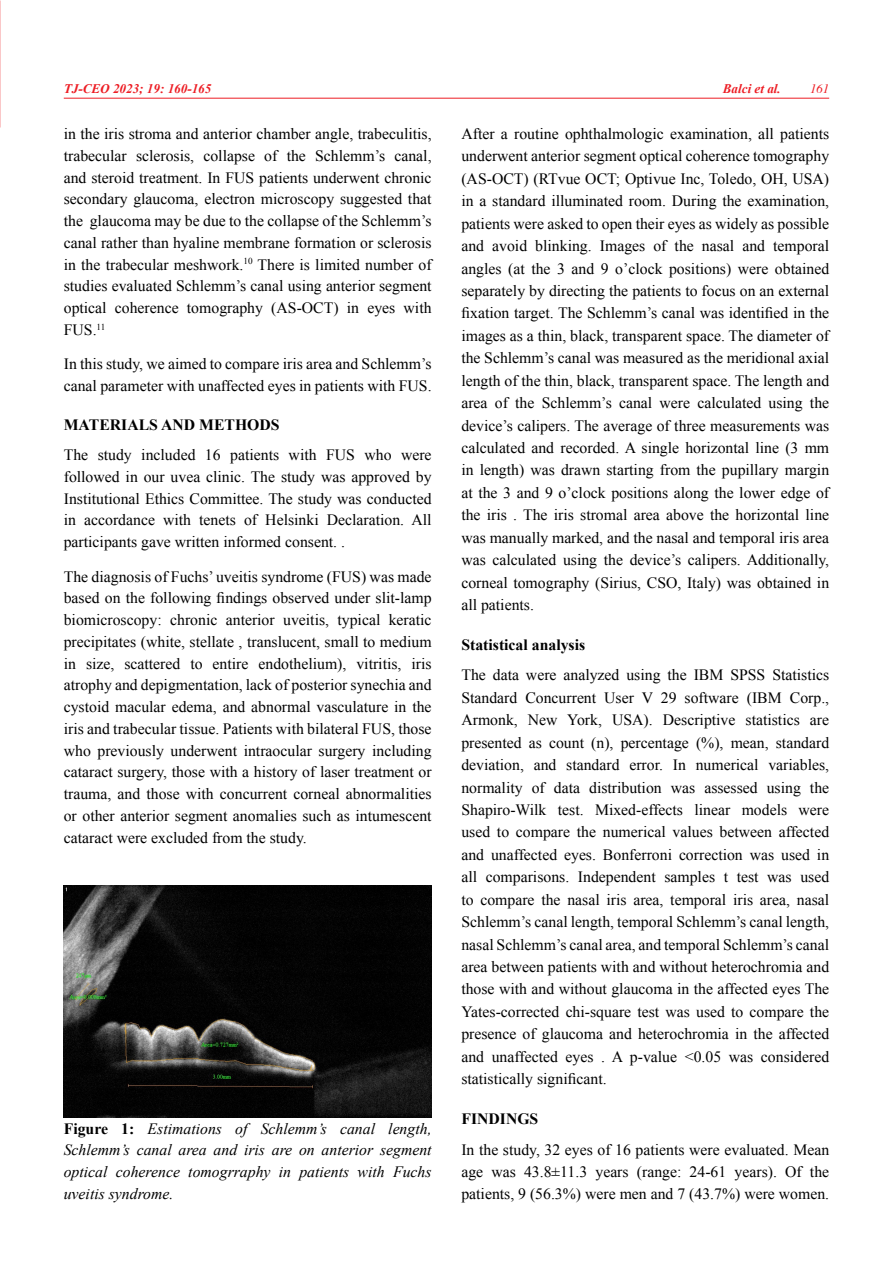
<style>
.page{position:relative;width:893px;height:1263px;background:#fff}
.page>*{position:absolute;margin:0;border:0;box-sizing:border-box;transform-origin:0 0}
.t1{font:15.75px/22.5px "Times New Roman";color:#000;text-align:justify}
.t2{font:italic 15.75px/21.8px "Times New Roman";color:#000;text-align:justify}
.t3{font:700 15.75px "Times New Roman";color:#000}
.t4{font:italic 700 13.2px "Times New Roman";color:#ed1d24}
.t5{font:italic 12.75px "Times";color:#ed1d24}
.s1{font-weight:700;font-style:normal}
</style>
<div class="page">
<hr style="left:64px;top:98px;width:765px;height:1px;background:#ed1d24">
<img style="left:64px;top:885px;width:368px;height:232px">
<p class="t4" style="left:64px;top:79px;width:149px">TJ-CEO 2023; 19: 160-165</p>
<p class="t4" style="left:723px;top:79px;width:59px">Balci et al.</p>
<p class="t5" style="left:810px;top:81px;width:21px">161</p>
<p class="t1" style="left:64px;top:123px;width:369px;line-height:21.8px">in the iris stroma and anterior chamber angle, trabeculitis, trabecular sclerosis, collapse of the Schlemm’s canal, and steroid treatment. In FUS patients underwent chronic secondary glaucoma, electron microscopy suggested that the glaucoma may be due to the collapse of the Schlemm’s canal rather than hyaline membrane formation or sclerosis in the trabecular meshwork.<sup>10</sup> There is limited number of studies evaluated Schlemm’s canal using anterior segment optical coherence tomography (AS-OCT) in eyes with FUS.<sup>11</sup></p>
<p class="t1" style="left:64px;top:353px;width:369px;line-height:21.8px">In this study, we aimed to compare iris area and Schlemm’s canal parameter with unaffected eyes in patients with FUS.</p>
<p class="t3" style="left:64px;top:414px;width:217px">MATERIALS AND METHODS</p>
<p class="t1" style="left:64px;top:444px;width:369px;line-height:21.8px">The study included 16 patients with FUS who were followed in our uvea clinic. The study was approved by Institutional Ethics Committee. The study was conducted in accordance with tenets of Helsinki Declaration. All participants gave written informed consent. .</p>
<p class="t1" style="left:64px;top:565px;width:369px;line-height:21.8px">The diagnosis of Fuchs’ uveitis syndrome (FUS) was made based on the following findings observed under slit-lamp biomicroscopy: chronic anterior uveitis, typical keratic precipitates (white, stellate , translucent, small to medium in size, scattered to entire endothelium), vitritis, iris atrophy and depigmentation, lack of posterior synechia and cystoid macular edema, and abnormal vasculature in the iris and trabecular tissue. Patients with bilateral FUS, those who previously underwent intraocular surgery including cataract surgery, those with a history of laser treatment or trauma, and those with concurrent corneal abnormalities or other anterior segment anomalies such as intumescent cataract were excluded from the study.</p>
<p class="t1" style="left:461px;top:122px;width:369px">After a routine ophthalmologic examination, all patients underwent anterior segment optical coherence tomography (AS-OCT) (RTvue OCT; Optivue Inc, Toledo, OH, USA) in a standard illuminated room. During the examination, patients were asked to open their eyes as widely as possible and avoid blinking. Images of the nasal and temporal angles (at the 3 and 9 o’clock positions) were obtained separately by directing the patients to focus on an external fixation target. The Schlemm’s canal was identified in the images as a thin, black, transparent space. The diameter of the Schlemm’s canal was measured as the meridional axial length of the thin, black, transparent space. The length and area of the Schlemm’s canal were calculated using the device’s calipers. The average of three measurements was calculated and recorded. A single horizontal line (3 mm in length) was drawn starting from the pupillary margin at the 3 and 9 o’clock positions along the lower edge of the iris . The iris stromal area above the horizontal line was manually marked, and the nasal and temporal iris area was calculated using the device’s calipers. Additionally, corneal tomography (Sirius, CSO, Italy) was obtained in all patients.</p>
<p class="t3" style="left:461px;top:633px;width:125px">Statistical analysis</p>
<p class="t1" style="left:461px;top:664px;width:369px">The data were analyzed using the IBM SPSS Statistics Standard Concurrent User V 29 software (IBM Corp., Armonk, New York, USA). Descriptive statistics are presented as count (n), percentage (%), mean, standard deviation, and standard error. In numerical variables, normality of data distribution was assessed using the Shapiro-Wilk test. Mixed-effects linear models were used to compare the numerical values between affected and unaffected eyes. Bonferroni correction was used in all comparisons. Independent samples t test was used to compare the nasal iris area, temporal iris area, nasal Schlemm’s canal length, temporal Schlemm’s canal length, nasal Schlemm’s canal area, and temporal Schlemm’s canal area between patients with and without heterochromia and those with and without glaucoma in the affected eyes The Yates-corrected chi-square test was used to compare the presence of glaucoma and heterochromia in the affected and unaffected eyes . A p-value &lt;0.05 was considered statistically significant.</p>
<p class="t3" style="left:461px;top:1107px;width:79px">FINDINGS</p>
<p class="t1" style="left:461px;top:1138px;width:369px">In the study, 32 eyes of 16 patients were evaluated. Mean age was 43.8±11.3 years (range: 24-61 years). Of the patients, 9 (56.3%) were men and 7 (43.7%) were women.</p>
<p class="t2" style="left:64px;top:1117px;width:369px"><span class="s1">Figure 1:</span> Estimations of Schlemm’s canal length, Schlemm’s canal area and iris are on anterior segment optical coherence tomogrraphy in patients with Fuchs uveitis syndrome.</p>
</div>
